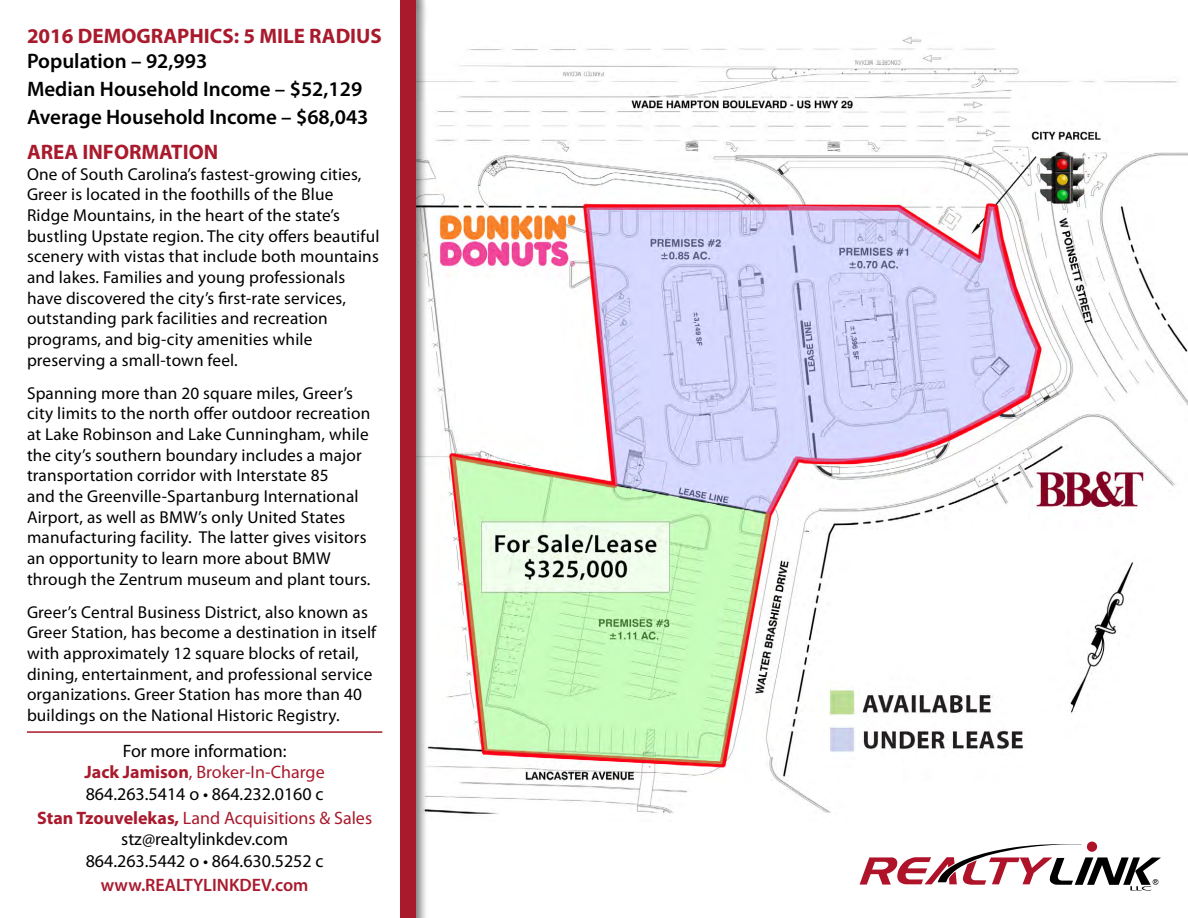
<style>
.page{position:relative;width:1188px;height:918px;background:#fff}
.page>*{position:absolute;margin:0;border:0;box-sizing:border-box;transform-origin:0 0}
.t1{font:600 21px/28.2px "Myriad Pro";color:#000}
.t2{font:700 21px "Myriad Pro";color:#a91a2d}
.t3{font:18px/21.6px "Myriad Pro";color:#000;text-align:center}
.t4{font:600 18px "Myriad Pro";color:#a91a2d}
.t5{font:17.25px/20.7px "Myriad Pro";letter-spacing:.01em;color:#000}
.s1{font-weight:700;color:#a91a2d}
.s2{color:#a91a2d}
</style>
<div class="page">
<hr style="left:27px;top:731px;width:355px;height:2px;background:#a91a2d">
<img style="left:429px;top:37px;width:759px;height:777px">
<div style="left:397px;top:0;width:32px;height:918px;background:#000;opacity:.5"></div>
<div style="left:400px;top:0;width:16px;height:918px;background:#a91a2d"></div>
<svg style="left:860px;top:842px;width:301px;height:49px"></svg>
<p class="t2" style="left:27px;top:22px;width:356px">2016 DEMOGRAPHICS: 5 MILE RADIUS</p>
<p class="t1" style="left:27px;top:46px;width:343px">Population – 92,993<br>Median Household Income – $52,129<br>Average Household Income – $68,043</p>
<p class="t2" style="left:27px;top:138px;width:193px">AREA INFORMATION</p>
<p class="t5" style="left:27px;top:163px;width:354px">One of South Carolina’s fastest-growing cities, Greer is located in the foothills of the Blue Ridge Mountains, in the heart of the state’s bustling Upstate region. The city offers beautiful scenery with vistas that include both mountains and lakes. Families and young professionals have discovered the city’s first-rate services, outstanding park facilities and recreation programs, and big-city amenities while preserving a small-town feel.</p>
<p class="t5" style="left:27px;top:382px;width:345px">Spanning more than 20 square miles, Greer’s city limits to the north offer outdoor recreation at Lake Robinson and Lake Cunningham, while the city’s southern boundary includes a major transportation corridor with Interstate 85<br>and the Greenville-Spartanburg International Airport, as well as BMW’s only United States manufacturing facility. The latter gives visitors an opportunity to learn more about BMW through the Zentrum museum and plant tours.</p>
<p class="t5" style="left:27px;top:601px;width:351px">Greer’s Central Business District, also known as Greer Station, has become a destination in itself with approximately 12 square blocks of retail, dining, entertainment, and professional service organizations. Greer Station has more than 40 buildings on the National Historic Registry.</p>
<p class="t3" style="left:85px;top:739px;width:242px">For more information:<br><span class="s1">Jack Jamison</span><span class="s2">, Broker-In-Charge<br></span>864.263.5414 o • 864.232.0160 c</p>
<p class="t3" style="left:37px;top:806px;width:336px"><span class="s1">Stan Tzouvelekas,</span> <span class="s2">Land Acquisitions &amp; Sales </span>stz@realtylinkdev.com<br>864.263.5442 o • 864.630.5252 c</p>
<p class="t4" style="left:101px;top:873px;width:209px">www.REALTYLINKDEV.com</p>
</div>
